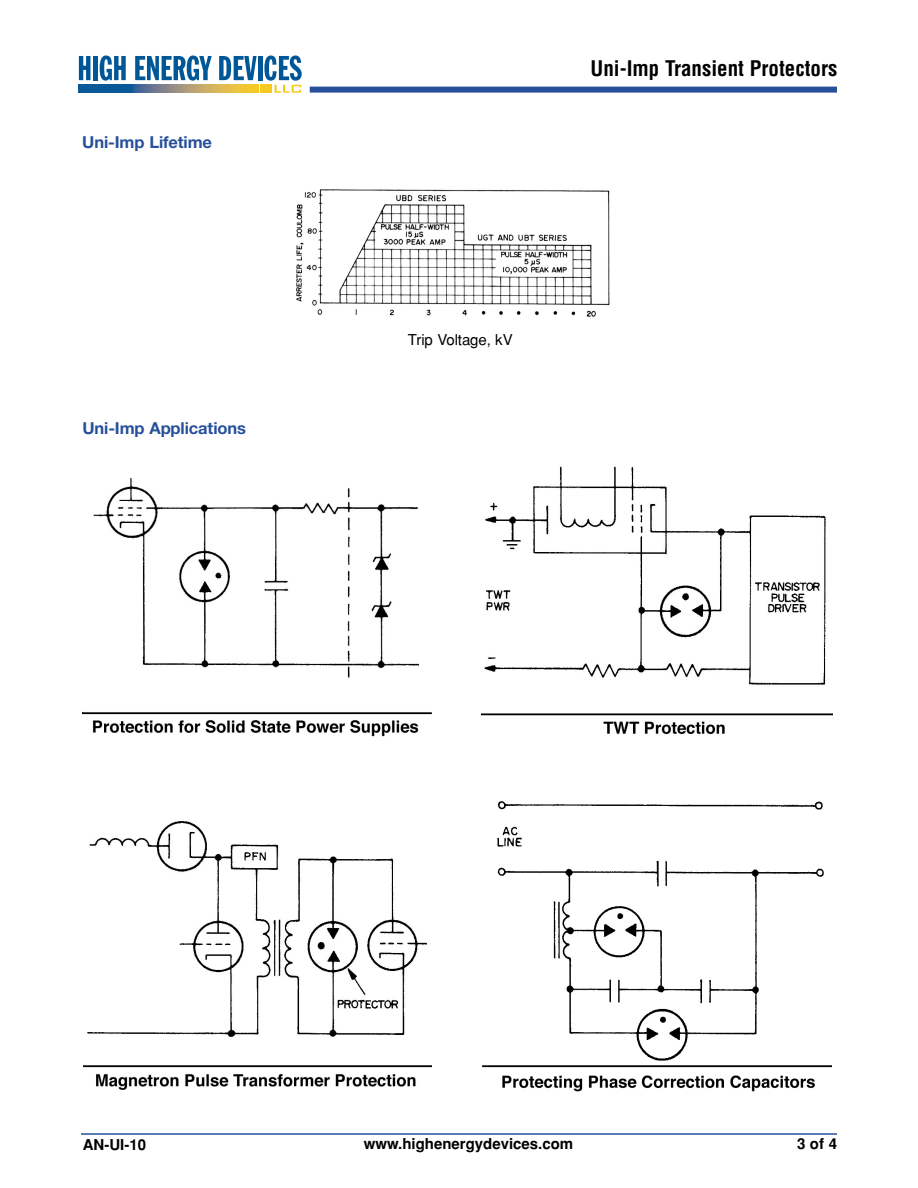
<style>
.page{position:relative;width:918px;height:1188px;background:#fff}
.page>*{position:absolute;margin:0;border:0;box-sizing:border-box;transform-origin:0 0}
.t1{font:700 condensed 21px "Helvetica";color:#000}
.t2{font:700 16.5px "Helvetica Neue";letter-spacing:-.005em;color:#26509b}
.t3{font:700 15px "Helvetica";color:#000}
.t4{font:15px "Helvetica";letter-spacing:-.005em;color:#000}
</style>
<div class="page">
<div style="left:310px;top:87px;width:527px;height:6px;background:#26509b"></div>
<hr style="left:81px;top:1133px;width:756px;height:2px;background:#26509b">
<svg style="left:79px;top:56px;width:11px;height:24px"></svg>
<div style="left:93px;top:56px;width:5px;height:24px;background:#005798"></div>
<svg style="left:100px;top:56px;width:26px;height:25px"></svg>
<svg style="left:135px;top:56px;width:77px;height:25px"></svg>
<svg style="left:219px;top:56px;width:38px;height:24px"></svg>
<hr style="left:258px;top:56px;width:4px;height:24px;background:#005798">
<img style="left:79px;top:85px;width:180px;height:8px">
<div style="left:261px;top:85px;width:11px;height:8px;background:#f6ca1f"></div>
<svg style="left:264px;top:56px;width:38px;height:37px"></svg>
<img style="left:296px;top:189px;width:314px;height:128px">
<img style="left:83px;top:479px;width:349px;height:258px">
<img style="left:84px;top:821px;width:348px;height:269px">
<img style="left:481px;top:466px;width:351px;height:269px">
<img style="left:482px;top:801px;width:349px;height:291px">
<p class="t2" style="left:82px;top:137px;width:131px">Uni-Imp Lifetime</p>
<p class="t2" style="left:82px;top:423px;width:165px">Uni-Imp Applications</p>
<h1 class="t1" style="left:591px;top:60px;width:248px">Uni-Imp Transient Protectors</h1>
<p class="t4" style="left:408px;top:334px;width:106px">Trip Voltage, kV</p>
<p class="t3" style="left:83px;top:1140px;width:65px">AN-UI-10</p>
<p class="t3" style="left:364px;top:1138px;width:211px">www.highenergydevices.com</p>
<p class="t3" style="left:797px;top:1138px;width:42px">3 of 4</p>
</div>
